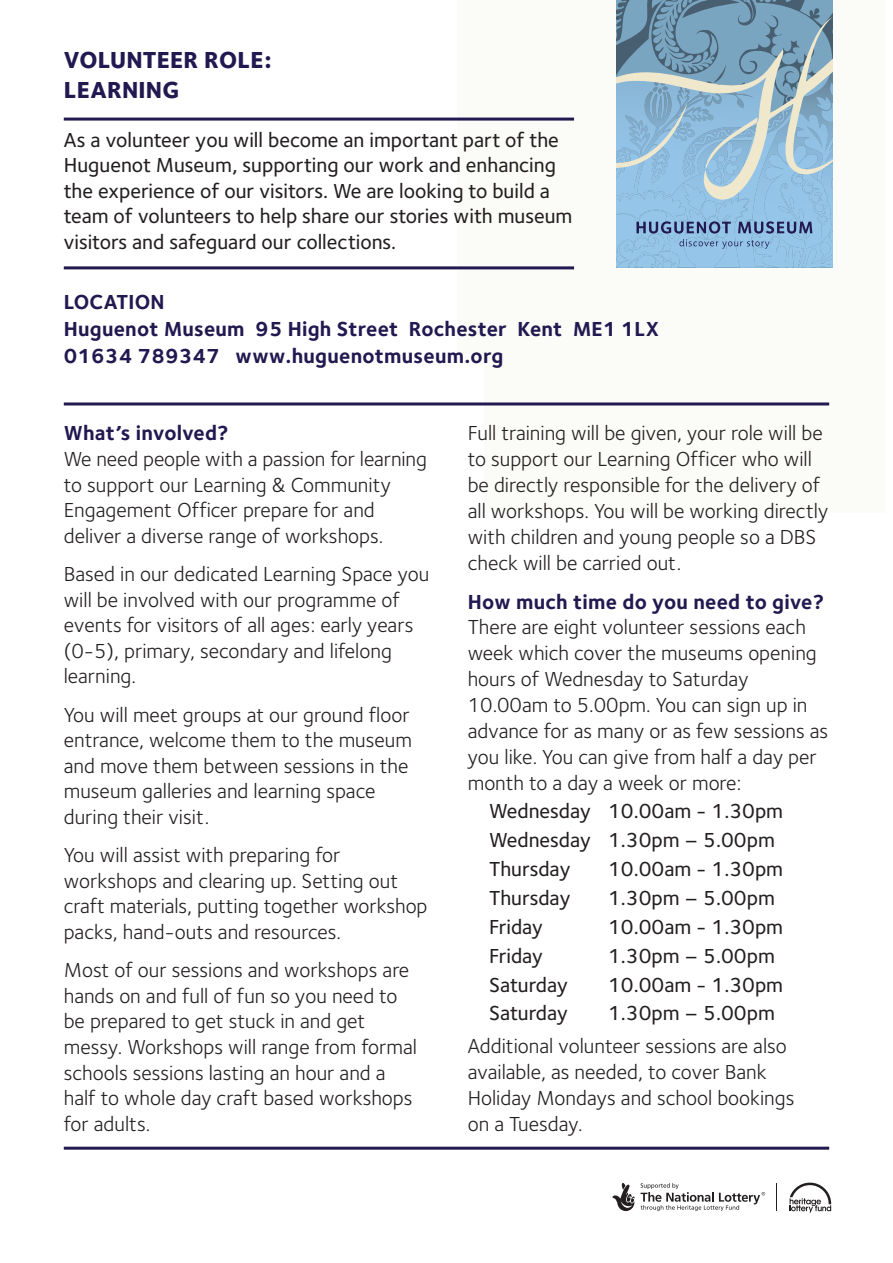
<style>
.page{position:relative;width:893px;height:1263px;background:#fff}
.page>*{position:absolute;margin:0;border:0;box-sizing:border-box;transform-origin:0 0}
.t1{font:800 24px/30px "Foundry Sterling";letter-spacing:.01em;color:#211950}
.t2{font:21px/25.5px "Foundry Sterling";color:#231f20}
.t3{font:500 21px/25.5px "Foundry Sterling";color:#231f20}
.t4{font:700 21px/27px "Foundry Sterling";letter-spacing:.01em;color:#211950}
</style>
<div class="page">
<div style="left:484px;top:268px;width:401px;height:245px;background:#fbfbf8"></div>
<div style="left:457px;top:0;width:158px;height:354px;background:#fbfbf8"></div>
<div style="left:833px;top:0;width:52px;height:326px;background:#fbfbf8"></div>
<svg style="left:598px;top:0;width:235px;height:406px"></svg>
<hr style="left:64px;top:118px;width:510px;height:3px;background:#211950">
<hr style="left:64px;top:266px;width:510px;height:3px;background:#211950">
<hr style="left:64px;top:402px;width:765px;height:3px;background:#211950">
<hr style="left:64px;top:1147px;width:765px;height:3px;background:#211950">
<svg style="left:776px;top:1183px;width:1px;height:28px"></svg>
<svg style="left:612px;top:1183px;width:23px;height:28px"></svg>
<svg style="left:641px;top:1183px;width:124px;height:28px"></svg>
<svg style="left:790px;top:1182px;width:41px;height:30px"></svg>
<p class="t1" style="left:64px;top:45px;width:209px">VOLUNTEER ROLE:<br>LEARNING</p>
<p class="t3" style="left:64px;top:127px;width:510px">As a volunteer you will become an important part of the Huguenot Museum, supporting our work and enhancing the experience of our visitors. We are looking to build a team of volunteers to help share our stories with museum visitors and safeguard our collections.</p>
<p class="t4" style="left:64px;top:288px;width:597px">LOCATION<br>Huguenot Museum 95 High Street Rochester Kent ME1 1LX<br>01634 789347 www.huguenotmuseum.org</p>
<p class="t4" style="left:64px;top:420px;width:166px">What’s involved?</p>
<p class="t2" style="left:64px;top:446px;width:365px">We need people with a passion for learning to support our Learning &amp; Community Engagement Officer prepare for and deliver a diverse range of workshops.</p>
<p class="t2" style="left:64px;top:561px;width:367px">Based in our dedicated Learning Space you will be involved with our programme of events for visitors of all ages: early years (0-5), primary, secondary and lifelong learning.</p>
<p class="t2" style="left:64px;top:702px;width:350px">You will meet groups at our ground floor entrance, welcome them to the museum and move them between sessions in the museum galleries and learning space during their visit.</p>
<p class="t2" style="left:64px;top:842px;width:365px">You will assist with preparing for workshops and clearing up. Setting out craft materials, putting together workshop packs, hand-outs and resources.</p>
<p class="t2" style="left:64px;top:957px;width:355px">Most of our sessions and workshops are hands on and full of fun so you need to be prepared to get stuck in and get messy. Workshops will range from formal schools sessions lasting an hour and a half to whole day craft based workshops for adults.</p>
<p class="t2" style="left:468px;top:420px;width:362px">Full training will be given, your role will be to support our Learning Officer who will be directly responsible for the delivery of all workshops. You will be working directly with children and young people so a DBS check will be carried out.</p>
<p class="t4" style="left:468px;top:588px;width:358px">How much time do you need to give?</p>
<p class="t2" style="left:468px;top:614px;width:362px">There are eight volunteer sessions each week which cover the museums opening hours of Wednesday to Saturday 10.00am to 5.00pm. You can sign up in advance for as many or as few sessions as you like. You can give from half a day per month to a day a week or more:</p>
<p class="t3" style="left:489px;top:797px;width:296px;line-height:28.8px">Wednesday 10.00am - 1.30pm<br>Wednesday 1.30pm – 5.00pm<br>Thursday</p>
<p class="t3" style="left:608px;top:856px;width:176px">10.00am - 1.30pm</p>
<p class="t3" style="left:489px;top:885px;width:83px">Thursday</p>
<p class="t3" style="left:608px;top:885px;width:168px">1.30pm – 5.00pm</p>
<p class="t3" style="left:489px;top:914px;width:56px">Friday</p>
<p class="t3" style="left:608px;top:914px;width:176px">10.00am - 1.30pm</p>
<p class="t3" style="left:489px;top:943px;width:56px">Friday</p>
<p class="t3" style="left:608px;top:943px;width:168px">1.30pm – 5.00pm</p>
<p class="t3" style="left:489px;top:972px;width:80px">Saturday</p>
<p class="t3" style="left:608px;top:972px;width:176px">10.00am - 1.30pm</p>
<p class="t3" style="left:489px;top:1000px;width:80px">Saturday</p>
<p class="t3" style="left:608px;top:1000px;width:168px">1.30pm – 5.00pm</p>
<p class="t2" style="left:468px;top:1033px;width:328px">Additional volunteer sessions are also available, as needed, to cover Bank<br>Holiday Mondays and school bookings on a Tuesday.</p>
</div>
